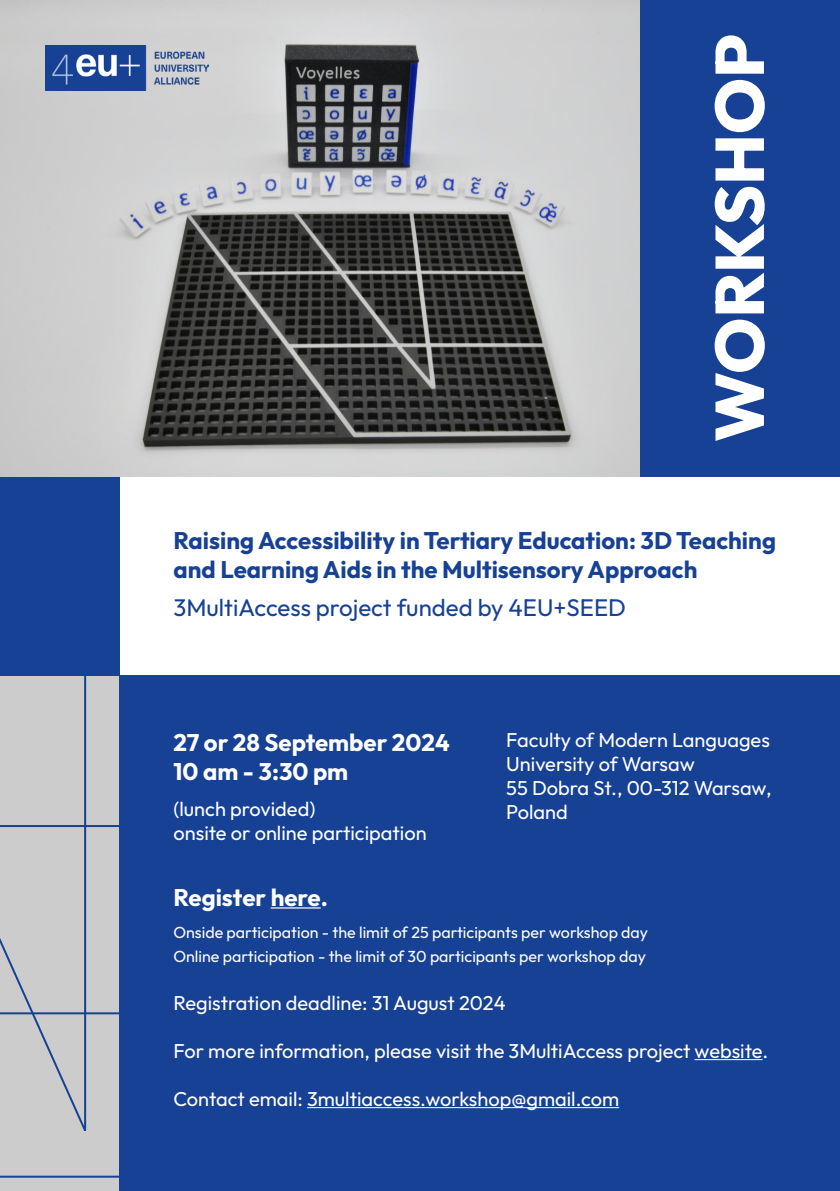
<style>
.page{position:relative;width:840px;height:1191px;background:#fff}
.page>*{position:absolute;margin:0;border:0;box-sizing:border-box;transform-origin:0 0}
.t1{font:700 24px/28.8px "Outfit";color:#164194}
.t2{font:700 24px/28.8px "Outfit";color:#fff}
.t3{font:24px "Outfit";color:#164194}
.t4{font:20px/24px "Outfit";color:#fff}
.t5{font:16px/24px "Outfit";color:#fff}
</style>
<div class="page">
<div style="left:639px;top:0;width:200px;height:476px;background:#164194"></div>
<div style="left:0;top:476px;width:119px;height:201px;background:#164194"></div>
<div style="left:0;top:677px;width:119px;height:514px;background:#ccc"></div>
<div style="left:119px;top:675px;width:720px;height:516px;background:#164194"></div>
<svg style="left:714px;top:35px;width:50px;height:406px"></svg>
<img style="left:0;top:0;width:639px;height:476px">
<hr style="left:270px;top:907px;width:50px;height:1px;background:#fff">
<hr style="left:694px;top:1059px;width:68px;height:1px;background:#fff">
<hr style="left:307px;top:1107px;width:312px;height:1px;background:#fff">
<svg style="left:0;top:676px;width:87px;height:455px"></svg>
<hr style="left:0;top:825px;width:119px;height:2px;background:#164194">
<hr style="left:0;top:1012px;width:130px;height:2px;background:#164194">
<hr style="left:0;top:1175px;width:130px;height:2px;background:#164194">
<img style="left:45px;top:45px;width:163px;height:45px">
<p class="t1" style="left:173px;top:527px;width:603px">Raising Accessibility in Tertiary Education: 3D Teaching and Learning Aids in the Multisensory Approach</p>
<p class="t3" style="left:173px;top:594px;width:454px">3MultiAccess project funded by 4EU+SEED</p>
<p class="t2" style="left:173px;top:729px;width:277px">27 or 28 September 2024<br>10 am - 3:30 pm</p>
<p class="t4" style="left:173px;top:797px;width:254px">(lunch provided)<br>onsite or online participation</p>
<p class="t4" style="left:506px;top:728px;width:266px">Faculty of Modern Languages<br>University of Warsaw<br>55 Dobra St., 00-312 Warsaw,<br>Poland</p>
<p class="t2" style="left:173px;top:883px;width:156px">Register here.</p>
<p class="t5" style="left:173px;top:920px;width:476px">Onside participation - the limit of 25 participants per workshop day<br>Online participation - the limit of 30 participants per workshop day</p>
<p class="t4" style="left:173px;top:990px;width:333px">Registration deadline: 31 August 2024</p>
<p class="t4" style="left:173px;top:1038px;width:596px">For more information, please visit the 3MultiAccess project website.</p>
<p class="t4" style="left:173px;top:1086px;width:447px">Contact email: 3multiaccess.workshop@gmail.com</p>
</div>
